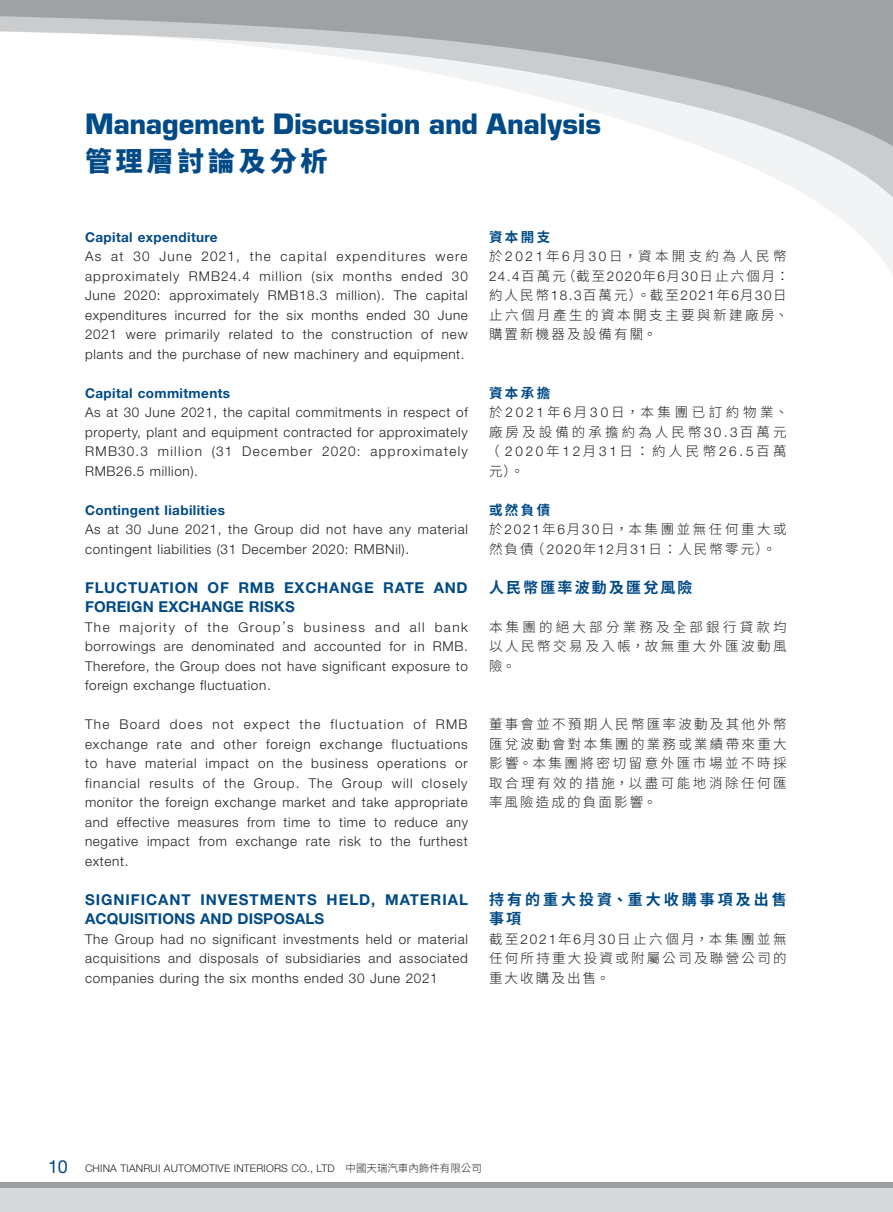
<style>
.page{position:relative;width:893px;height:1212px;background:#fff}
.page>*{position:absolute;margin:0;border:0;box-sizing:border-box;transform-origin:0 0}
.t1{font:900 30.75px "Eurostile";letter-spacing:-.01em;color:#004a87}
.t2{font:800 27px "Source Han Sans TC";letter-spacing:.14em;color:#004a87}
.Heading_1{font:700 15px/19.5px "Helvetica Neue LT Std";letter-spacing:.05em;color:#004a87}
.C_Heading_1{font:700 15px/19.5px "Source Han Sans TC";letter-spacing:.2em;color:#004a87}
.C_Heading_1-2{font:700 15px "Source Han Sans TC";letter-spacing:.145em;color:#004a87}
.Body_Text{font:300 13.5px/19.5px "Helvetica Neue LT Std";letter-spacing:.05em;color:#231f20;text-align:justify}
.C_Body_Text{font:300 13.5px/19.5px "Source Han Sans TC";letter-spacing:.19em;color:#231f20;text-align:justify}
.C_Body_Text-2{font:300 13.5px/19.5px "Source Han Sans TC";letter-spacing:.23em;color:#231f20}
.Heading_2{font:700 13.5px "Helvetica Neue LT Std";letter-spacing:.03em;color:#004a87}
.C_Heading_2{font:700 13.5px "Source Han Sans TC";letter-spacing:.18em;color:#004a87}
.t3{font:300 10.5px "Helvetica Neue LT Std";letter-spacing:.02em;color:#231f20}
.s1{font-family:"Helvetica Neue LT Std"}
.s2{font-weight:400;font-size:18px;color:#004a87}
.s3{font-family:"Source Han Sans TC"}
</style>
<div class="page">
<svg style="left:812px;top:198px;width:81px;height:77px"></svg>
<svg style="left:703px;top:147px;width:190px;height:51px;fill:#f2f3f4"></svg>
<svg style="left:0;top:0;width:893px;height:147px"></svg>
<div style="left:0;top:1182px;width:893px;height:30px;background:#9d9fa2"></div>
<div style="left:0;top:1188px;width:893px;height:24px;background:#d8d9db"></div>
<h1 class="t1" style="left:85px;top:102px;width:518px">Management Discussion and Analysis</h1>
<h2 class="t2" style="left:85px;top:145px;width:244px">管理層討論及分析</h2>
<p class="Heading_2" style="left:85px;top:228px;width:134px">Capital expenditure</p>
<p class="Body_Text" style="left:85px;top:246px;width:384px">As at 30 June 2021, the capital expenditures were approximately RMB24.4 million (six months ended 30<br>June 2020: approximately RMB18.3 million). The capital expenditures incurred for the six months ended 30 June 2021 were primarily related to the construction of new plants and the purchase of new machinery and equipment.</p>
<p class="Heading_2" style="left:85px;top:384px;width:147px">Capital commitments</p>
<p class="Body_Text" style="left:85px;top:402px;width:384px">As at 30 June 2021, the capital commitments in respect of property, plant and equipment contracted for approximately RMB30.3 million (31 December 2020: approximately RMB26.5 million).</p>
<p class="Heading_2" style="left:85px;top:501px;width:141px">Contingent liabilities</p>
<p class="Body_Text" style="left:85px;top:519px;width:384px">As at 30 June 2021, the Group did not have any material contingent liabilities (31 December 2020: RMBNil).</p>
<p class="Heading_1" style="left:85px;top:577px;width:384px">FLUCTUATION OF RMB EXCHANGE RATE AND<br>FOREIGN EXCHANGE RISKS</p>
<p class="Body_Text" style="left:85px;top:617px;width:384px">The majority of the Group’s business and all bank borrowings are denominated and accounted for in RMB.<br>Therefore, the Group does not have significant exposure to foreign exchange fluctuation.</p>
<p class="Body_Text" style="left:85px;top:714px;width:384px">The Board does not expect the fluctuation of RMB exchange rate and other foreign exchange fluctuations to have material impact on the business operations or financial results of the Group. The Group will closely monitor the foreign exchange market and take appropriate and effective measures from time to time to reduce any negative impact from exchange rate risk to the furthest extent.</p>
<p class="Heading_1" style="left:85px;top:889px;width:384px">SIGNIFICANT INVESTMENTS HELD, MATERIAL<br>ACQUISITIONS AND DISPOSALS</p>
<p class="Body_Text" style="left:85px;top:929px;width:384px">The Group had no significant investments held or material acquisitions and disposals of subsidiaries and associated companies during the six months ended 30 June 2021</p>
<p class="C_Heading_2" style="left:489px;top:229px;width:63px">資本開支</p>
<p class="C_Body_Text" style="left:489px;top:247px;width:302px;text-align:left">於<span class="s1">2021</span>年<span class="s1">6</span>月<span class="s1">30</span>日，資本開支約為人民幣<br><span class="s1">24.4</span>百萬元（截至<span class="s1">2020</span>年<span class="s1">6</span>月<span class="s1">30</span>日止六個月：約人民幣<span class="s1">18.3</span>百萬元）。截至<span class="s1">2021</span>年<span class="s1">6</span>月<span class="s1">30</span>日止六個月產生的資本開支主要與新建廠房、購置新機器及設備有關。</p>
<p class="C_Heading_2" style="left:489px;top:385px;width:63px">資本承擔</p>
<p class="C_Body_Text-2" style="left:486px;top:403px;width:304px">於<span class="s1">2021</span>年<span class="s1">6</span>月<span class="s1">30</span>日，本集團已訂約物業、廠房及設備的承擔約為人民幣<span class="s1">30.3</span>百萬元（ <span class="s1">2020</span>年<span class="s1">12</span>月<span class="s1">31</span>日：約人民幣<span class="s1">26.5</span>百萬元）。</p>
<p class="C_Heading_2" style="left:489px;top:502px;width:63px">或然負債</p>
<p class="C_Body_Text" style="left:489px;top:520px;width:299px">於<span class="s1">2021</span>年<span class="s1">6</span>月<span class="s1">30</span>日，本集團並無任何重大或然負債（<span class="s1">2020</span>年<span class="s1">12</span>月<span class="s1">31</span>日：人民幣零元）。</p>
<p class="C_Heading_1-2" style="left:489px;top:579px;width:205px">人民幣匯率波動及匯兌風險</p>
<p class="C_Body_Text" style="left:489px;top:617px;width:299px">本集團的絕大部分業務及全部銀行貸款均以人民幣交易及入帳，故無重大外匯波動風險。</p>
<p class="C_Body_Text" style="left:489px;top:715px;width:299px">董事會並不預期人民幣匯率波動及其他外幣匯兌波動會對本集團的業務或業績帶來重大影響。本集團將密切留意外匯市場並不時採取合理有效的措施，以盡可能地消除任何匯率風險造成的負面影響。</p>
<p class="C_Heading_1" style="left:489px;top:890px;width:299px">持有的重大投資、重大收購事項及出售事項</p>
<p class="C_Body_Text" style="left:489px;top:929px;width:299px">截至<span class="s1">2021</span>年<span class="s1">6</span>月<span class="s1">30</span>日止六個月，本集團並無任何所持重大投資或附屬公司及聯營公司的重大收購及出售。</p>
<p class="t3" style="left:48px;top:1162px;width:435px"><span class="s2">10</span> CHINA TIANRUI AUTOMOTIVE INTERIORS CO., LTD<span class="s3">　中國天瑞汽車內飾件有限公司</span></p>
</div>
